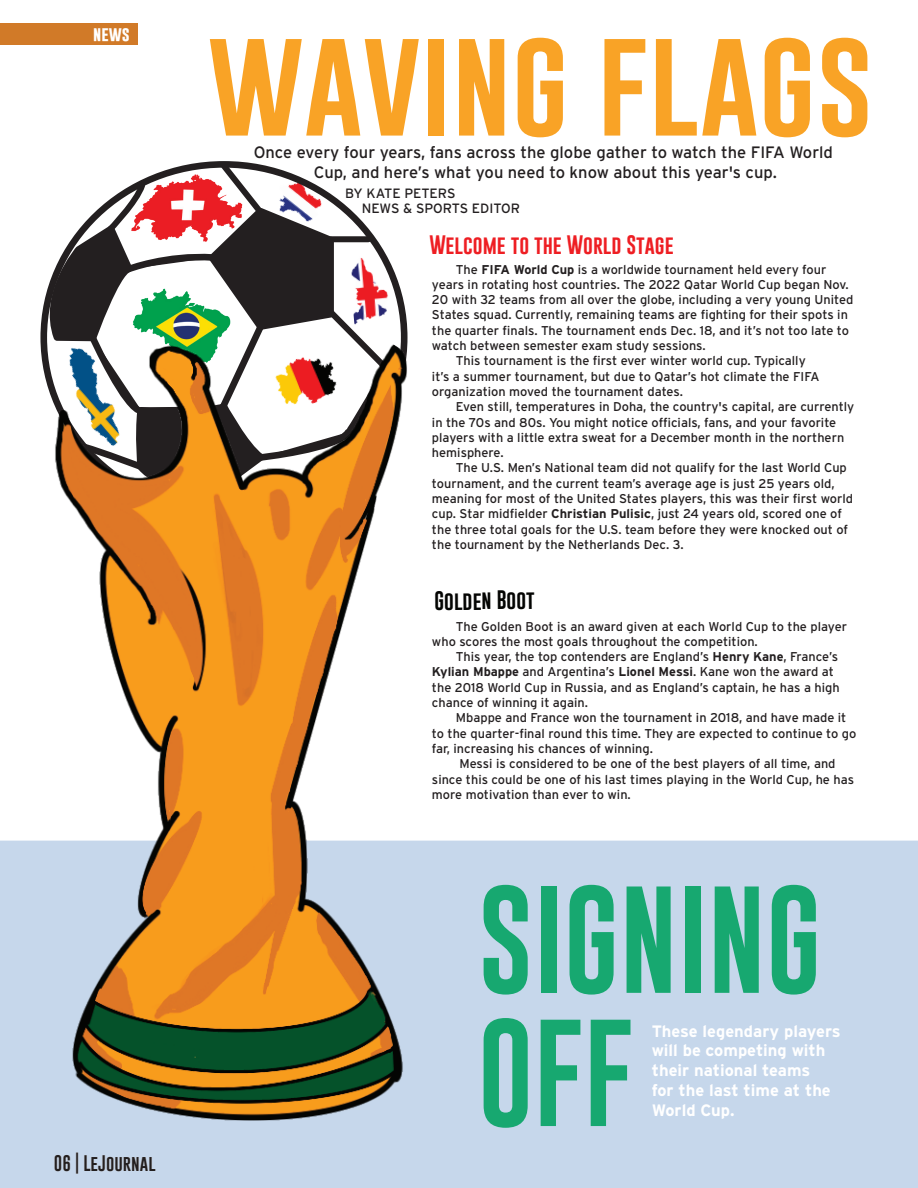
<style>
.page{position:relative;width:918px;height:1188px;background:#fff}
.page>*{position:absolute;margin:0;border:0;box-sizing:border-box;transform-origin:0 0}
.t1{font:114px "Gobold";color:#f9a326}
.t2{font:111px/133.2px "Gobold";color:#17a870}
.t3{font:19.5px "Gobold";color:#ee1e23}
.t4{font:19.5px "Gobold";letter-spacing:-.01em;color:#040503}
.t5{font:16.5px/19.8px "Interstate";color:#231f20;text-align:center}
.t6{font:700 16.5px/19.8px "Interstate";color:#fff}
.t7{font:16.5px "Gobold";color:#231f20}
.t8{font:700 15px "Gobold";color:#fff}
.t9{font:13.5px/15px "Interstate";color:#231f20}
.t10{font:12.75px/15.3px "Interstate";color:#231f20}
.s1{color:#d17a28}
.s2{font-weight:700}
</style>
<div class="page">
<div style="left:459px;top:841px;width:459px;height:347px;background:#c6d7eb"></div>
<div style="left:0;top:24px;width:138px;height:21px;background:#d17a28"></div>
<svg style="left:62px;top:161px;width:304px;height:93px"></svg>
<img style="left:238px;top:161px;width:102px;height:85px">
<img style="left:346px;top:225px;width:40px;height:29px">
<img style="left:125px;top:162px;width:184px;height:87px">
<img style="left:0;top:254px;width:459px;height:934px">
<p class="t8" style="left:93px;top:24px;width:46px">NEWS <span class="s1">.</span></p>
<p class="t7" style="left:54px;top:1152px;width:103px">06 | LeJournal</p>
<h1 class="t1" style="left:208px;top:8px;width:667px">waving flags</h1>
<p class="t5" style="left:254px;top:142px;width:581px">Once every four years, fans across the globe gather to watch the FIFA World<br>Cup, and here’s what you need to know about this year's cup.</p>
<p class="t9" style="left:362px;top:186px;width:160px;text-indent:-16px">BY KATE PETERS<br>NEWS &amp; SPORTS EDITOR</p>
<h3 class="t3" style="left:430px;top:233px;width:246px">Welcome to the World Stage</h3>
<p class="t10" style="left:456px;top:261px;width:372px">The <span class="s2">FIFA World Cup</span> is a worldwide tournament held every four</p>
<p class="t10" style="left:432px;top:277px;width:418px">years in rotating host countries. The 2022 Qatar World Cup began Nov.</p>
<p class="t10" style="left:432px;top:292px;width:423px">20 with 32 teams from all over the globe, including a very young United</p>
<p class="t10" style="left:432px;top:307px;width:417px">States squad. Currently, remaining teams are fighting for their spots in</p>
<p class="t10" style="left:432px;top:322px;width:419px">the quarter finals. The tournament ends Dec. 18, and it’s not too late to</p>
<p class="t10" style="left:432px;top:338px;width:275px">watch between semester exam study sessions.</p>
<p class="t10" style="left:456px;top:353px;width:351px">This tournament is the first ever winter world cup. Typically</p>
<p class="t10" style="left:432px;top:368px;width:389px">it’s a summer tournament, but due to Qatar’s hot climate the FIFA</p>
<p class="t10" style="left:432px;top:384px;width:253px">organization moved the tournament dates.</p>
<p class="t10" style="left:456px;top:399px;width:400px">Even still, temperatures in Doha, the country's capital, are currently</p>
<p class="t10" style="left:432px;top:414px;width:406px">in the 70s and 80s. You might notice officials, fans, and your favorite</p>
<p class="t10" style="left:432px;top:430px;width:414px">players with a little extra sweat for a December month in the northern</p>
<p class="t10" style="left:432px;top:445px;width:73px">hemisphere.</p>
<p class="t10" style="left:456px;top:460px;width:392px">The U.S. Men’s National team did not qualify for the last World Cup</p>
<p class="t10" style="left:432px;top:475px;width:404px">tournament, and the current team’s average age is just 25 years old,</p>
<p class="t10" style="left:432px;top:491px;width:423px">meaning for most of the United States players, this was their first world</p>
<p class="t10" style="left:432px;top:506px;width:412px">cup. Star midfielder <span class="s2">Christian Pulisic</span>, just 24 years old, scored one of</p>
<p class="t10" style="left:432px;top:521px;width:418px">the three total goals for the U.S. team before they were knocked out of</p>
<p class="t10" style="left:432px;top:537px;width:253px">the tournament by the Netherlands Dec. 3.</p>
<h3 class="t4" style="left:434px;top:588px;width:102px">Golden Boot</h3>
<p class="t10" style="left:432px;top:618px;width:417px;text-indent:24px">The Golden Boot is an award given at each World Cup to the player who scores the most goals throughout the competition.</p>
<p class="t10" style="left:432px;top:649px;width:409px;text-indent:24px">This year, the top contenders are England’s <span class="s2">Henry Kane</span>, France’s <span class="s2">Kylian Mbappe</span> and Argentina’s <span class="s2">Lionel Messi</span>. Kane won the award at the 2018 World Cup in Russia, and as England’s captain, he has a high chance of winning it again.</p>
<p class="t10" style="left:456px;top:710px;width:392px">Mbappe and France won the tournament in 2018, and have made it</p>
<p class="t10" style="left:432px;top:725px;width:426px">to the quarter-final round this time. They are expected to continue to go</p>
<p class="t10" style="left:432px;top:741px;width:223px">far, increasing his chances of winning.</p>
<p class="t10" style="left:459px;top:756px;width:378px">Messi is considered to be one of the best players of all time, and</p>
<p class="t10" style="left:432px;top:771px;width:424px">since this could be one of his last times playing in the World Cup, he has</p>
<p class="t10" style="left:432px;top:787px;width:200px">more motivation than ever to win.</p>
<h2 class="t2" style="left:478px;top:874px;width:346px">SIGNING<br>OFF</h2>
<p class="t6" style="left:652px;top:1021px;width:190px">These legendary players will be competing with their national teams<br>for the last time at the<br>World Cup.</p>
</div>
